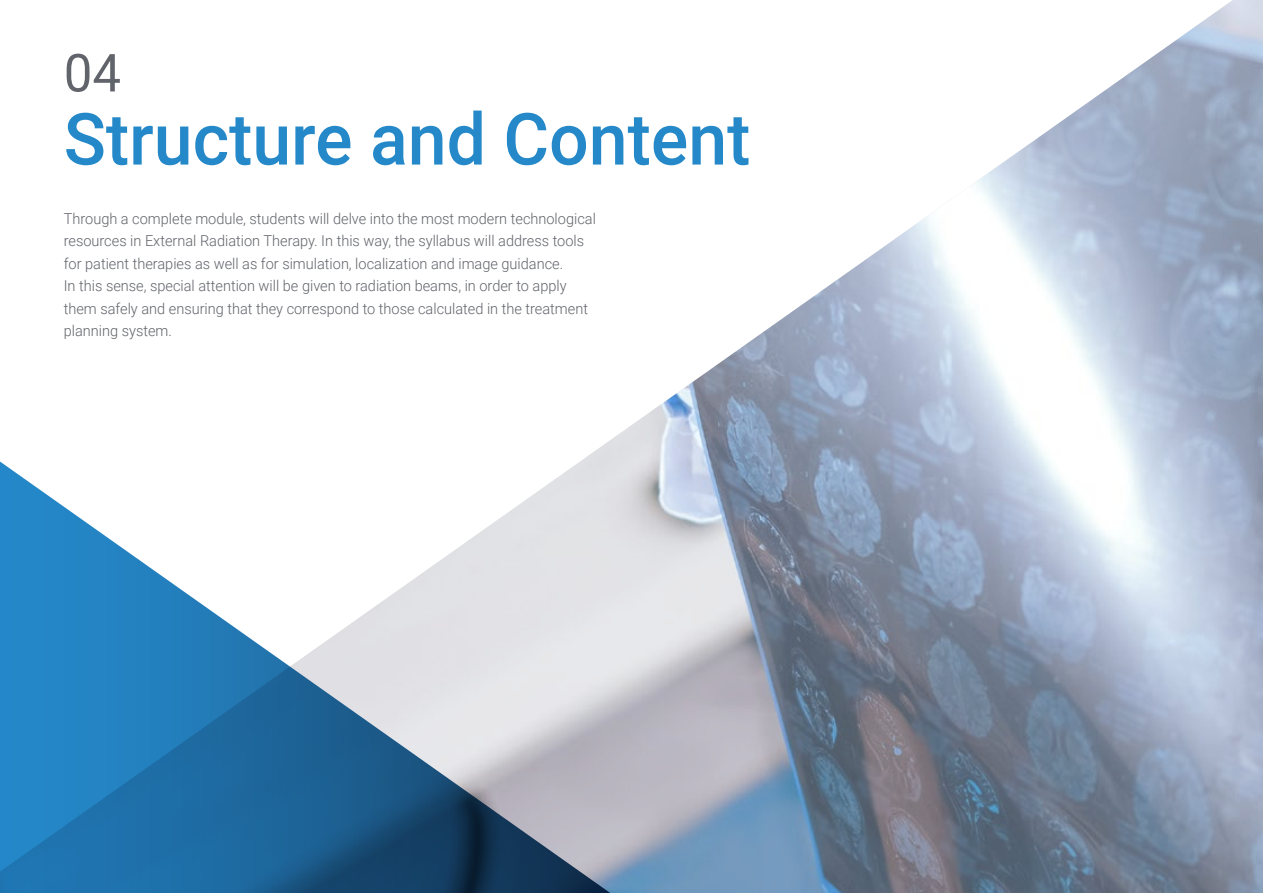
<style>
.page{position:relative;width:1263px;height:893px;background:#fff}
.page>*{position:absolute;margin:0;border:0;box-sizing:border-box;transform-origin:0 0}
.t1{font:500 72px "Roboto";color:#2488c9}
.t2{font:52.5px "Roboto";color:#61646a}
.t3{font:300 15px/22.5px "Roboto";color:#61646a}
</style>
<div class="page">
<img style="left:602px;top:0;width:661px;height:893px">
<svg style="left:0;top:446px;width:640px;height:447px"></svg>
<h2 class="t2" style="left:64px;top:36px;width:59px">04</h2>
<h1 class="t1" style="left:64px;top:89px;width:688px">Structure and Content</h1>
<p class="t3" style="left:64px;top:207px;width:534px">Through a complete module, students will delve into the most modern technological resources in External Radiation Therapy. In this way, the syllabus will address tools for patient therapies as well as for simulation, localization and image guidance.<br>In this sense, special attention will be given to radiation beams, in order to apply them safely and ensuring that they correspond to those calculated in the treatment planning system.</p>
</div>
